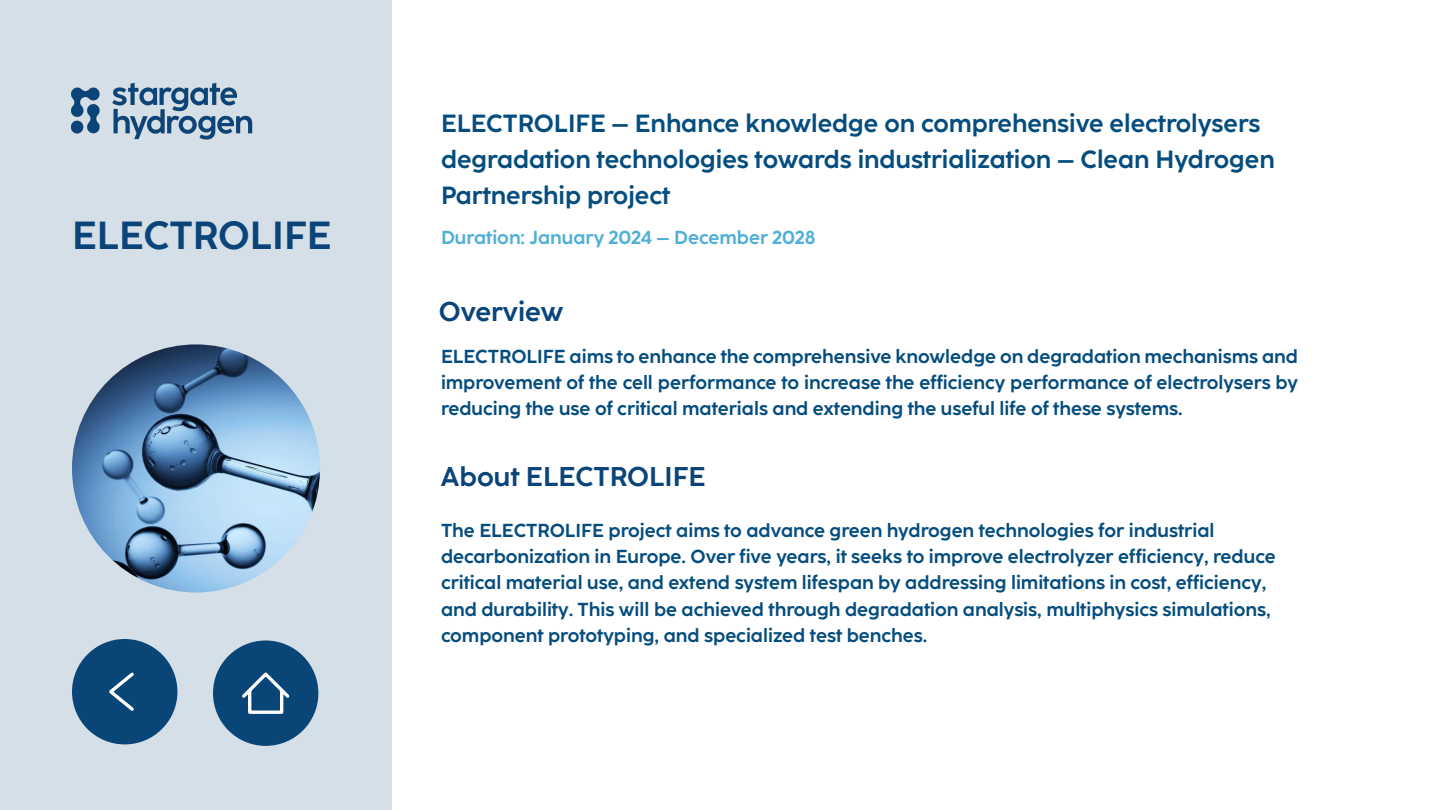
<style>
.page{position:relative;width:1440px;height:810px;background:#fff}
.page>*{position:absolute;margin:0;border:0;box-sizing:border-box;transform-origin:0 0}
.t1{font:700 39px "Coco Sharp Trial";color:#0a4479}
.t2{font:700 27px "Coco Sharp Trial";color:#0a4479}
.t3{font:700 24.75px/36px "Coco Sharp";color:#054d7e}
.t4{font:700 18.75px/26.2px "Coco Sharp";color:#054d7e;text-align:justify}
.t5{font:700 18.75px "Coco Sharp";color:#50afd7}
</style>
<div class="page">
<div style="left:0;top:0;width:392px;height:810px;background:#d5dfe7"></div>
<img style="left:72px;top:344px;width:248px;height:248px;border-radius:124px">
<div style="left:72px;top:639px;width:105px;height:105px;background:#0a4578;border-radius:50%"></div>
<svg style="left:109px;top:672px;width:25px;height:39px"></svg>
<div style="left:213px;top:641px;width:105px;height:105px;background:#0a4578;border-radius:50%"></div>
<svg style="left:242px;top:672px;width:48px;height:42px"></svg>
<img style="left:71px;top:82px;width:182px;height:58px">
<h3 class="t3" style="left:441px;top:105px;width:835px">ELECTROLIFE – Enhance knowledge on comprehensive electrolysers degradation technologies towards industrialization – Clean Hydrogen<br>Partnership project</h3>
<h1 class="t1" style="left:72px;top:212px;width:261px">ELECTROLIFE</h1>
<p class="t5" style="left:441px;top:226px;width:376px">Duration: January 2024 – December 2028</p>
<h2 class="t2" style="left:439px;top:296px;width:126px">Overview</h2>
<p class="t4" style="left:441px;top:343px;width:859px">ELECTROLIFE aims to enhance the comprehensive knowledge on degradation mechanisms and improvement of the cell performance to increase the efficiency performance of electrolysers by reducing the use of critical materials and extending the useful life of these systems.</p>
<h2 class="t2" style="left:441px;top:461px;width:266px">About ELECTROLIFE</h2>
<p class="t4" style="left:441px;top:517px;width:836px;text-align:left">The ELECTROLIFE project aims to advance green hydrogen technologies for industrial decarbonization in Europe. Over five years, it seeks to improve electrolyzer efficiency, reduce critical material use, and extend system lifespan by addressing limitations in cost, efficiency, and durability. This will be achieved through degradation analysis, multiphysics simulations, component prototyping, and specialized test benches.</p>
</div>
